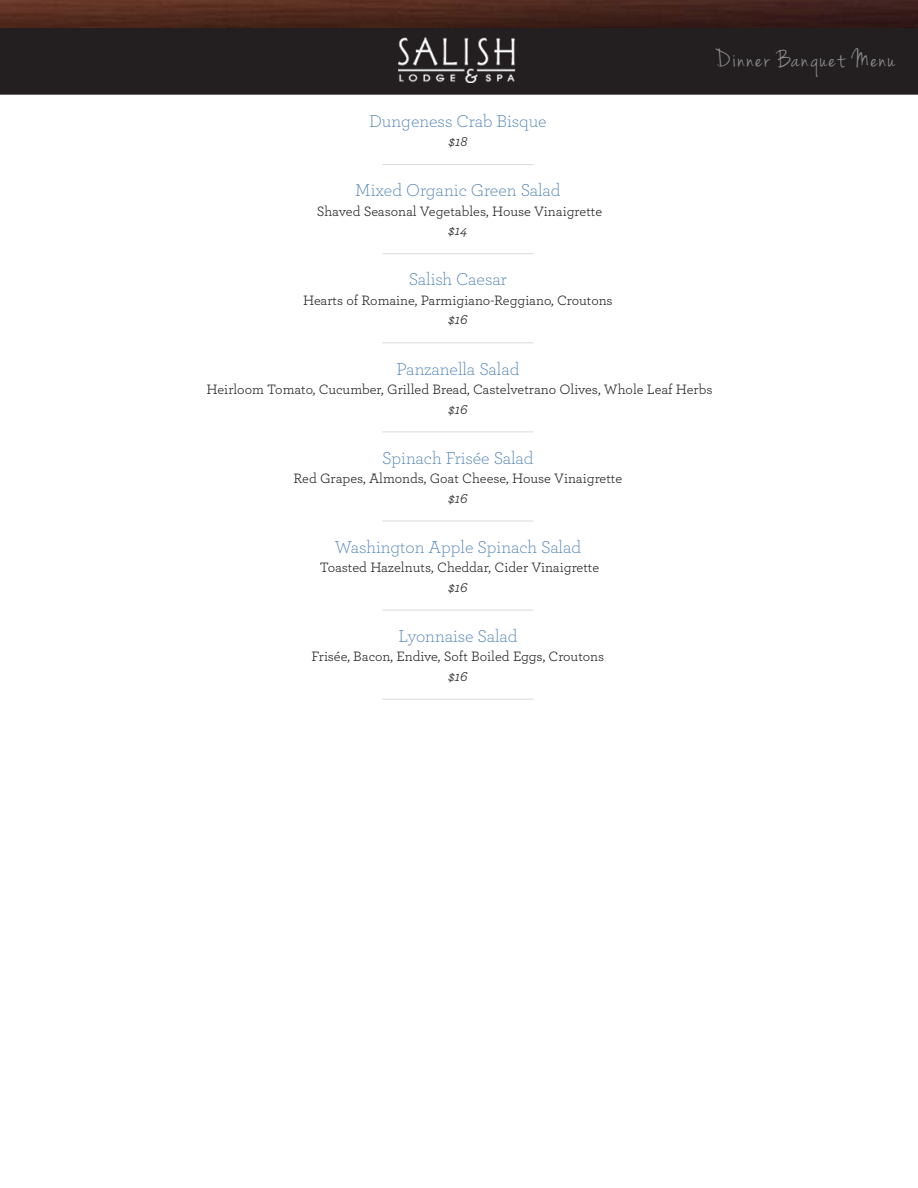
<style>
.page{position:relative;width:918px;height:1188px;background:#fff}
.page>*{position:absolute;margin:0;border:0;box-sizing:border-box;transform-origin:0 0}
.t1{font:27px "Jenna Sue";letter-spacing:.06em;color:#8f9092}
.h2_no_space_centered{font:300 18px "Archer";letter-spacing:-.01em;color:#497db3}
.P_no_space_center{font:14.25px "Archer";color:#231f20}
.p_space_after_center{font:italic 14.25px "Archer";color:#231f20}
</style>
<div class="page">
<div style="left:1px;top:1px;width:916px;height:93px;background:#231f20"></div>
<div style="left:0;top:0;width:918px;height:95px;border:2px solid #231f20"></div>
<img style="left:0;top:0;width:918px;height:27px">
<img style="left:398px;top:38px;width:118px;height:44px">
<hr style="left:382px;top:164px;width:152px;height:1px;background:#dddbda">
<hr style="left:382px;top:253px;width:152px;height:1px;background:#dddbda">
<hr style="left:382px;top:342px;width:152px;height:1px;background:#dddbda">
<hr style="left:382px;top:432px;width:152px;height:1px;background:#dddbda">
<hr style="left:382px;top:521px;width:152px;height:1px;background:#dddbda">
<hr style="left:382px;top:610px;width:152px;height:1px;background:#dddbda">
<hr style="left:382px;top:699px;width:152px;height:1px;background:#dddbda">
<h1 class="t1" style="left:715px;top:47px;width:182px">Dinner Banquet Menu</h1>
<p class="h2_no_space_centered" style="left:369px;top:109px;width:179px">Dungeness Crab Bisque</p>
<p class="p_space_after_center" style="left:449px;top:131px;width:20px">$18</p>
<p class="h2_no_space_centered" style="left:355px;top:179px;width:207px">Mixed Organic Green Salad</p>
<p class="P_no_space_center" style="left:317px;top:201px;width:287px">Shaved Seasonal Vegetables, House Vinaigrette</p>
<p class="p_space_after_center" style="left:448px;top:220px;width:21px">$14</p>
<p class="h2_no_space_centered" style="left:409px;top:268px;width:100px">Salish Caesar</p>
<p class="P_no_space_center" style="left:303px;top:290px;width:311px">Hearts of Romaine, Parmigiano-Reggiano, Croutons</p>
<p class="p_space_after_center" style="left:448px;top:310px;width:21px">$16</p>
<p class="h2_no_space_centered" style="left:396px;top:357px;width:124px">Panzanella Salad</p>
<p class="P_no_space_center" style="left:207px;top:379px;width:507px">Heirloom Tomato, Cucumber, Grilled Bread, Castelvetrano Olives, Whole Leaf Herbs</p>
<p class="p_space_after_center" style="left:448px;top:399px;width:21px">$16</p>
<p class="h2_no_space_centered" style="left:382px;top:446px;width:153px">Spinach Frisée Salad</p>
<p class="P_no_space_center" style="left:294px;top:469px;width:330px">Red Grapes, Almonds, Goat Cheese, House Vinaigrette</p>
<p class="p_space_after_center" style="left:448px;top:488px;width:21px">$16</p>
<p class="h2_no_space_centered" style="left:335px;top:535px;width:248px">Washington Apple Spinach Salad</p>
<p class="P_no_space_center" style="left:320px;top:558px;width:281px">Toasted Hazelnuts, Cheddar, Cider Vinaigrette</p>
<p class="p_space_after_center" style="left:448px;top:577px;width:21px">$16</p>
<p class="h2_no_space_centered" style="left:398px;top:624px;width:121px">Lyonnaise Salad</p>
<p class="P_no_space_center" style="left:312px;top:647px;width:294px">Frisée, Bacon, Endive, Soft Boiled Eggs, Croutons</p>
<p class="p_space_after_center" style="left:448px;top:666px;width:21px">$16</p>
</div>
